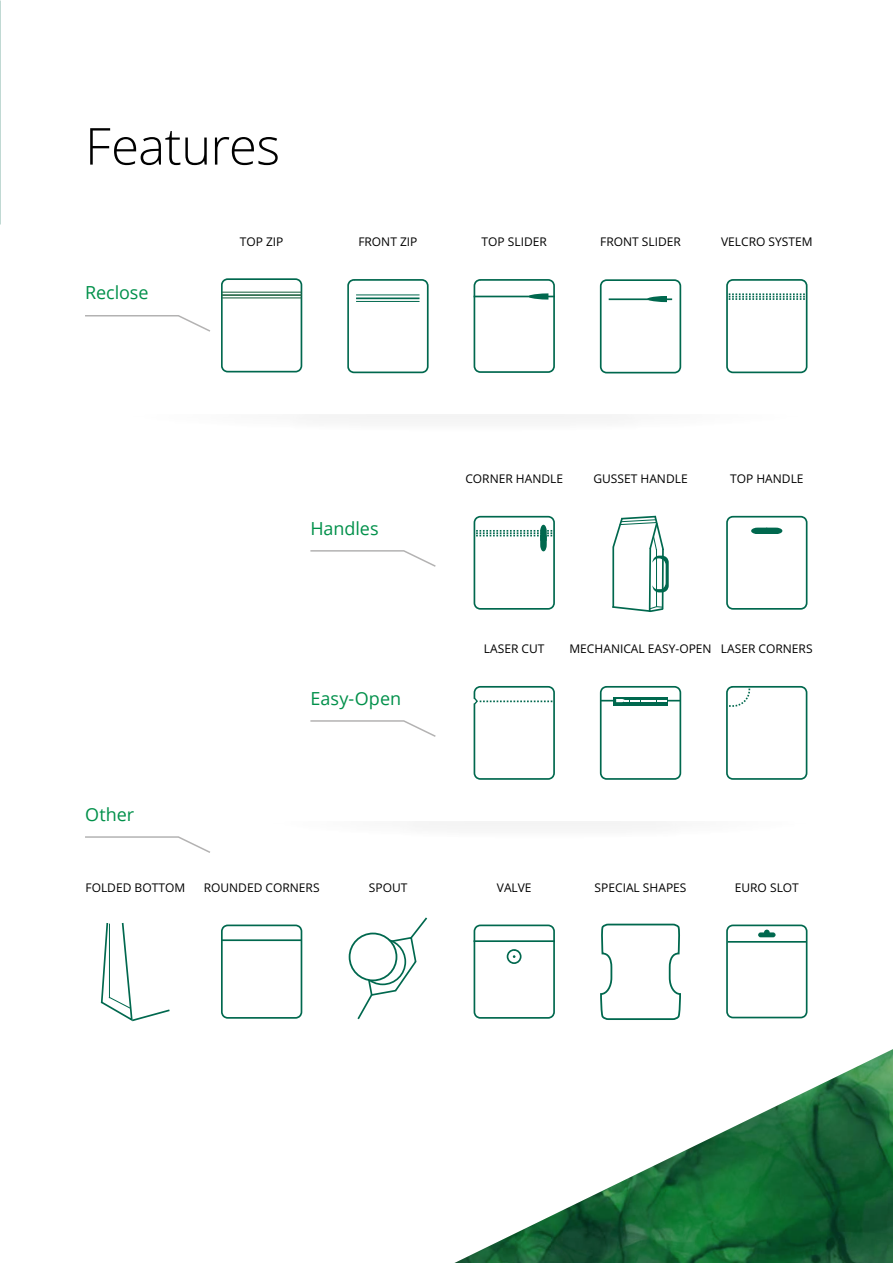
<style>
.page{position:relative;width:893px;height:1263px;background:#fff}
.page>*{position:absolute;margin:0;border:0;box-sizing:border-box;transform-origin:0 0}
.t1{font:300 51px "Open Sans";letter-spacing:-.01em;color:#000}
.t2{font:18px "Open Sans";letter-spacing:-.005em;color:#00904a}
.t3{font:12px "Open Sans";color:#000}
</style>
<div class="page">
<svg style="left:221px;top:278px;width:81px;height:94px"></svg>
<hr style="left:222px;top:298px;width:80px;height:1px;background:#2b6949">
<hr style="left:222px;top:294px;width:80px;height:2px;background:#2b6949">
<hr style="left:222px;top:292px;width:80px;height:1px;background:#2b6949">
<svg style="left:347px;top:279px;width:82px;height:94px"></svg>
<svg style="left:474px;top:279px;width:81px;height:94px"></svg>
<svg style="left:600px;top:279px;width:81px;height:94px"></svg>
<svg style="left:726px;top:279px;width:81px;height:94px"></svg>
<svg style="left:85px;top:315px;width:125px;height:17px"></svg>
<svg style="left:474px;top:516px;width:81px;height:94px"></svg>
<svg style="left:474px;top:686px;width:81px;height:94px"></svg>
<svg style="left:612px;top:515px;width:57px;height:97px"></svg>
<svg style="left:600px;top:686px;width:81px;height:94px"></svg>
<svg style="left:726px;top:516px;width:81px;height:94px"></svg>
<svg style="left:726px;top:686px;width:81px;height:94px"></svg>
<svg style="left:310px;top:550px;width:126px;height:17px"></svg>
<svg style="left:310px;top:720px;width:126px;height:17px"></svg>
<svg style="left:319px;top:414px;width:293px;height:5px"></svg>
<svg style="left:429px;top:822px;width:227px;height:4px"></svg>
<svg style="left:85px;top:836px;width:125px;height:17px"></svg>
<svg style="left:221px;top:924px;width:81px;height:95px"></svg>
<hr style="left:222px;top:939px;width:79px;height:2px;background:#00684e">
<svg style="left:356px;top:917px;width:71px;height:102px"></svg>
<div style="left:350px;top:933px;width:46px;height:47px;background:#fff;border-radius:50%"></div>
<div style="left:349px;top:932px;width:48px;height:49px;border:2px solid #00684e;border-radius:50%"></div>
<svg style="left:474px;top:924px;width:81px;height:95px"></svg>
<svg style="left:600px;top:923px;width:81px;height:97px"></svg>
<svg style="left:726px;top:924px;width:81px;height:94px"></svg>
<svg style="left:100px;top:923px;width:70px;height:98px"></svg>
<img style="left:454px;top:1049px;width:439px;height:214px">
<h1 class="t1" style="left:85px;top:111px;width:197px">Features</h1>
<h2 class="t2" style="left:85px;top:280px;width:65px">Reclose</h2>
<h2 class="t2" style="left:85px;top:802px;width:51px">Other</h2>
<p class="t3" style="left:240px;top:234px;width:45px">TOP ZIP</p>
<p class="t3" style="left:358px;top:234px;width:61px">FRONT ZIP</p>
<p class="t3" style="left:482px;top:234px;width:67px">TOP SLIDER</p>
<p class="t3" style="left:600px;top:234px;width:82px">FRONT SLIDER</p>
<p class="t3" style="left:721px;top:234px;width:93px">VELCRO SYSTEM</p>
<h2 class="t2" style="left:310px;top:516px;width:70px">Handles</h2>
<h2 class="t2" style="left:310px;top:686px;width:92px">Easy-Open</h2>
<p class="t3" style="left:465px;top:470px;width:99px">CORNER HANDLE</p>
<p class="t3" style="left:593px;top:470px;width:96px">GUSSET HANDLE</p>
<p class="t3" style="left:730px;top:470px;width:75px">TOP HANDLE</p>
<p class="t3" style="left:484px;top:640px;width:62px">LASER CUT</p>
<p class="t3" style="left:569px;top:640px;width:144px">MECHANICAL EASY-OPEN</p>
<p class="t3" style="left:721px;top:640px;width:93px">LASER CORNERS</p>
<p class="t3" style="left:86px;top:879px;width:101px">FOLDED BOTTOM</p>
<p class="t3" style="left:204px;top:879px;width:117px">ROUNDED CORNERS</p>
<p class="t3" style="left:369px;top:879px;width:40px">SPOUT</p>
<p class="t3" style="left:497px;top:879px;width:36px">VALVE</p>
<p class="t3" style="left:595px;top:879px;width:93px">SPECIAL SHAPES</p>
<p class="t3" style="left:735px;top:879px;width:66px">EURO SLOT</p>
</div>
